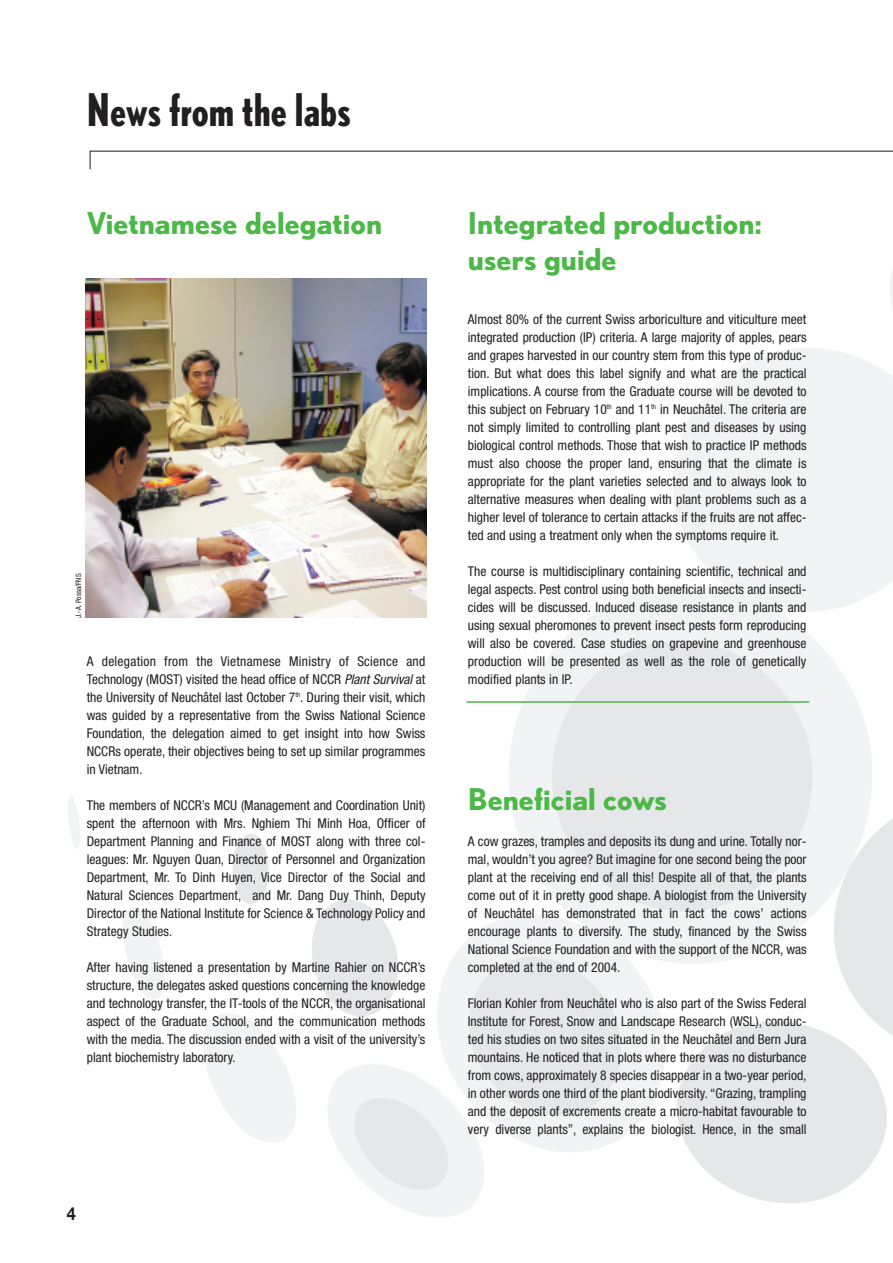
<style>
.page{position:relative;width:893px;height:1263px;background:#fff}
.page>*{position:absolute;margin:0;border:0;box-sizing:border-box;transform-origin:0 0}
.t1{font:700 condensed 45px "Nobel";color:#231f20}
.t2{font:700 30px/36px "Nobel";color:#4cb848}
.t3{font:700 18px "Helvetica Neue";color:#231f20;scale:.9 1}
.t4{font:condensed 13.5px/18px "Helvetica Neue";color:#231f20;text-align:justify}
.t5{font:condensed 7.5px "Helvetica Neue";color:#231f20}
.s1{font-style:italic}
</style>
<div class="page">
<svg style="left:890px;top:269px;width:3px;height:39px"></svg>
<svg style="left:673px;top:348px;width:220px;height:215px;fill:#f2f3f4"></svg>
<svg style="left:123px;top:907px;width:42px;height:92px"></svg>
<svg style="left:630px;top:983px;width:32px;height:148px;fill:#f2f3f4"></svg>
<svg style="left:68px;top:796px;width:12px;height:53px"></svg>
<svg style="left:662px;top:1021px;width:225px;height:182px;fill:#e6e7e9"></svg>
<svg style="left:817px;top:423px;width:76px;height:649px"></svg>
<svg style="left:203px;top:834px;width:427px;height:383px"></svg>
<svg style="left:489px;top:563px;width:404px;height:420px"></svg>
<svg style="left:538px;top:624px;width:289px;height:302px;fill:#e6e7e9"></svg>
<svg style="left:89px;top:150px;width:804px;height:20px"></svg>
<hr style="left:466px;top:701px;width:343px;height:2px;background:#4cb848">
<img style="left:85px;top:279px;width:341px;height:338px">
<h1 class="t1" style="left:87px;top:84px;width:265px">News from the labs</h1>
<h2 class="t2" style="left:87px;top:206px;width:297px">Vietnamese delegation</h2>
<p class="t5" style="left:76px;top:618px;width:46px;rotate:-90deg">J.-A. Possa/FNS</p>
<p class="t4" style="left:87px;top:653px;width:340px">A delegation from the Vietnamese Ministry of Science and Technology (MOST) visited the head office of NCCR <span class="s1">Plant Survival</span> at the University of Neuchâtel last October 7<sup>th</sup>. During their visit, which was guided by a representative from the Swiss National Science Foundation, the delegation aimed to get insight into how Swiss NCCRs operate, their objectives being to set up similar programmes in Vietnam.</p>
<p class="t4" style="left:87px;top:797px;width:340px">The members of NCCR’s MCU (Management and Coordination Unit) spent the afternoon with Mrs. Nghiem Thi Minh Hoa, Officer of Department Planning and Finance of MOST along with three col&shy;leagues: Mr. Nguyen Quan, Director of Personnel and Organization Department, Mr. To Dinh Huyen, Vice Director of the Social and Natural Sciences Department, and Mr. Dang Duy Thinh, Deputy Director of the National Institute for Science &amp; Technology Policy and Strategy Studies.</p>
<p class="t4" style="left:87px;top:959px;width:340px">After having listened a presentation by Martine Rahier on NCCR’s structure, the delegates asked questions concerning the knowledge and technology transfer, the IT-tools of the NCCR, the organisational aspect of the Graduate School, and the communication methods with the media. The discussion ended with a visit of the university’s plant biochemistry laboratory.</p>
<h3 class="t3" style="left:67px;top:1207px;width:12px">4</h3>
<h2 class="t2" style="left:468px;top:206px;width:296px">Integrated production: users guide</h2>
<p class="t4" style="left:468px;top:311px;width:340px">Almost 80% of the current Swiss arboriculture and viticulture meet integrated production (IP) criteria. A large majority of apples, pears and grapes harvested in our country stem from this type of produc&shy;tion. But what does this label signify and what are the practical implications. A course from the Graduate course will be devoted to this subject on February 10<sup>th</sup> and 11<sup>th</sup> in Neuchâtel. The criteria are not simply limited to controlling plant pest and diseases by using biological control methods. Those that wish to practice IP methods must also choose the proper land, ensuring that the climate is appropriate for the plant varieties selected and to always look to alternative measures when dealing with plant problems such as a higher level of tolerance to certain attacks if the fruits are not affec&shy;ted and using a treatment only when the symptoms require it.</p>
<p class="t4" style="left:468px;top:563px;width:340px">The course is multidisciplinary containing scientific, technical and legal aspects. Pest control using both beneficial insects and insecti&shy;cides will be discussed. Induced disease resistance in plants and using sexual pheromones to prevent insect pests form reproducing will also be covered. Case studies on grapevine and greenhouse production will be presented as well as the role of genetically modified plants in IP.</p>
<h2 class="t2" style="left:468px;top:782px;width:200px">Beneficial cows</h2>
<p class="t4" style="left:468px;top:833px;width:340px">A cow grazes, tramples and deposits its dung and urine. Totally nor&shy;mal, wouldn’t you agree? But imagine for one second being the poor plant at the receiving end of all this! Despite all of that, the plants come out of it in pretty good shape. A biologist from the University of Neuchâtel has demonstrated that in fact the cows’ actions encourage plants to diversify. The study, financed by the Swiss National Science Foundation and with the support of the NCCR, was completed at the end of 2004.</p>
<p class="t4" style="left:468px;top:995px;width:340px">Florian Kohler from Neuchâtel who is also part of the Swiss Federal Institute for Forest, Snow and Landscape Research (WSL), conduc&shy;ted his studies on two sites situated in the Neuchâtel and Bern Jura mountains. He noticed that in plots where there was no disturbance from cows, approximately 8 species disappear in a two-year period, in other words one third of the plant biodiversity. “Grazing, trampling and the deposit of excrements create a micro-habitat favourable to very diverse plants”, explains the biologist. Hence, in the small</p>
</div>
